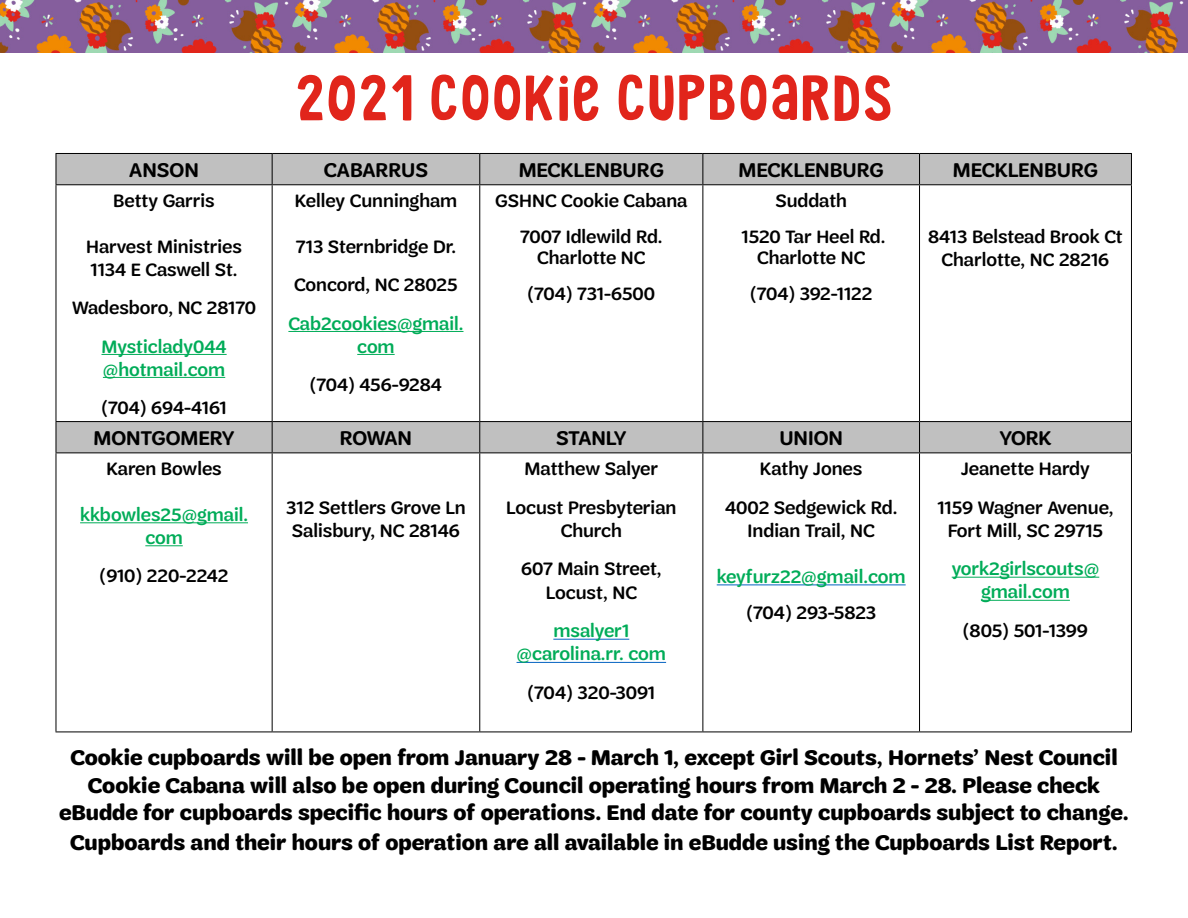
<style>
.page{position:relative;width:1188px;height:918px;background:#fff}
.page>*{position:absolute;margin:0;border:0;box-sizing:border-box;transform-origin:0 0}
.t1{font:57px "Weve Got This 2";color:#e1251b}
.t2{font:700 22.5px/27.6px "Trefoil Sans";color:#000;text-align:center}
.t3{font:600 21.15px "Trefoil Sans";color:#000}
.t4{font:500 19.2px/36px "Trefoil Sans";color:#000;text-align:center}
.t5{font:500 19.2px/23px "Trefoil Sans";color:#00ac58;text-align:center}
</style>
<div class="page">
<img style="left:0;top:0;width:589px;height:53px">
<img style="left:589px;top:0;width:598px;height:53px">
<svg style="left:56px;top:154px;width:1075px;height:298px"></svg>
<hr style="left:55px;top:154px;width:1px;height:30px;background:#000">
<hr style="left:272px;top:153px;width:208px;height:1px;background:#000">
<hr style="left:272px;top:154px;width:1px;height:30px;background:#000">
<hr style="left:480px;top:153px;width:223px;height:1px;background:#000">
<hr style="left:479px;top:154px;width:1px;height:30px;background:#000">
<hr style="left:703px;top:153px;width:217px;height:1px;background:#000">
<hr style="left:702px;top:154px;width:1px;height:30px;background:#000">
<hr style="left:920px;top:153px;width:212px;height:1px;background:#000">
<hr style="left:919px;top:154px;width:1px;height:30px;background:#000">
<hr style="left:1131px;top:154px;width:1px;height:30px;background:#000">
<hr style="left:56px;top:184px;width:216px;height:1px;background:#000">
<hr style="left:55px;top:185px;width:1px;height:236px;background:#000">
<hr style="left:272px;top:184px;width:208px;height:1px;background:#000">
<hr style="left:272px;top:185px;width:1px;height:236px;background:#000">
<hr style="left:480px;top:184px;width:223px;height:1px;background:#000">
<hr style="left:479px;top:185px;width:1px;height:236px;background:#000">
<hr style="left:703px;top:184px;width:217px;height:1px;background:#000">
<hr style="left:702px;top:185px;width:1px;height:236px;background:#000">
<hr style="left:920px;top:184px;width:212px;height:1px;background:#000">
<hr style="left:919px;top:185px;width:1px;height:236px;background:#000">
<hr style="left:1131px;top:185px;width:1px;height:236px;background:#000">
<hr style="left:55px;top:422px;width:1px;height:30px;background:#000">
<hr style="left:272px;top:422px;width:1px;height:30px;background:#000">
<hr style="left:479px;top:422px;width:1px;height:30px;background:#000">
<hr style="left:702px;top:422px;width:1px;height:30px;background:#000">
<hr style="left:919px;top:422px;width:1px;height:30px;background:#000">
<hr style="left:1131px;top:422px;width:1px;height:30px;background:#000">
<hr style="left:56px;top:452px;width:216px;height:1px;background:#000">
<hr style="left:55px;top:453px;width:1px;height:278px;background:#000">
<hr style="left:272px;top:452px;width:208px;height:1px;background:#000">
<hr style="left:272px;top:453px;width:1px;height:278px;background:#000">
<hr style="left:480px;top:452px;width:223px;height:1px;background:#000">
<hr style="left:479px;top:453px;width:1px;height:278px;background:#000">
<hr style="left:703px;top:452px;width:217px;height:1px;background:#000">
<hr style="left:702px;top:453px;width:1px;height:278px;background:#000">
<hr style="left:920px;top:452px;width:212px;height:1px;background:#000">
<hr style="left:919px;top:453px;width:1px;height:278px;background:#000">
<hr style="left:1131px;top:453px;width:1px;height:278px;background:#000">
<hr style="left:56px;top:731px;width:216px;height:1px;background:#000">
<hr style="left:272px;top:731px;width:208px;height:1px;background:#000">
<hr style="left:480px;top:731px;width:223px;height:1px;background:#000">
<hr style="left:703px;top:731px;width:217px;height:1px;background:#000">
<hr style="left:920px;top:731px;width:212px;height:1px;background:#000">
<hr style="left:56px;top:153px;width:216px;height:1px;background:#000">
<hr style="left:56px;top:421px;width:216px;height:1px;background:#000">
<hr style="left:272px;top:421px;width:208px;height:1px;background:#000">
<hr style="left:480px;top:421px;width:223px;height:1px;background:#000">
<hr style="left:703px;top:421px;width:217px;height:1px;background:#000">
<hr style="left:920px;top:421px;width:212px;height:1px;background:#000">
<hr style="left:101px;top:354px;width:126px;height:1px;background:#00ac58">
<hr style="left:103px;top:377px;width:122px;height:1px;background:#00ac58">
<hr style="left:288px;top:331px;width:176px;height:1px;background:#00ac58">
<hr style="left:357px;top:354px;width:38px;height:1px;background:#00ac58">
<hr style="left:80px;top:522px;width:168px;height:1px;background:#00ac58">
<hr style="left:145px;top:545px;width:38px;height:1px;background:#00ac58">
<hr style="left:553px;top:639px;width:76px;height:1px;background:#0563c1">
<hr style="left:517px;top:662px;width:149px;height:1px;background:#0563c1">
<hr style="left:717px;top:584px;width:189px;height:1px;background:#0563c1">
<hr style="left:952px;top:577px;width:147px;height:1px;background:#00ac58">
<hr style="left:981px;top:600px;width:89px;height:1px;background:#00ac58">
<h1 class="t1" style="left:295px;top:71px;width:600px">2021 COOKIE CUPBOARDS</h1>
<p class="t3" style="left:129px;top:158px;width:71px">ANSON</p>
<p class="t3" style="left:324px;top:158px;width:106px">CABARRUS</p>
<p class="t3" style="left:519px;top:158px;width:147px">MECKLENBURG</p>
<p class="t3" style="left:739px;top:158px;width:147px">MECKLENBURG</p>
<p class="t3" style="left:953px;top:158px;width:147px">MECKLENBURG</p>
<p class="t4" style="left:113px;top:182px;width:103px">Betty Garris</p>
<p class="t4" style="left:86px;top:235px;width:157px;line-height:23px;text-align:left">Harvest Ministries<br>1134 E Caswell St.</p>
<p class="t4" style="left:72px;top:290px;width:185px">Wadesboro, NC 28170</p>
<p class="t5" style="left:101px;top:335px;width:127px;text-align:left">Mysticlady044 @hotmail.com</p>
<p class="t4" style="left:101px;top:390px;width:127px">(704) 694-4161</p>
<p class="t4" style="left:295px;top:182px;width:164px">Kelley Cunningham</p>
<p class="t4" style="left:294px;top:227px;width:165px;line-height:38.4px;text-align:left">713 Sternbridge Dr.<br>Concord, NC 28025</p>
<p class="t5" style="left:288px;top:312px;width:177px">Cab2cookies@gmail. com</p>
<p class="t4" style="left:310px;top:367px;width:134px">(704) 456-9284</p>
<p class="t4" style="left:742px;top:182px;width:145px">Suddath<br>1520 Tar Heel Rd.</p>
<p class="t4" style="left:750px;top:239px;width:124px">Charlotte NC (704) 392-1122</p>
<p class="t4" style="left:495px;top:183px;width:194px">GSHNC Cookie Cabana<br>7007 Idlewild Rd.</p>
<p class="t4" style="left:527px;top:239px;width:129px">Charlotte NC (704) 731-6500</p>
<p class="t4" style="left:928px;top:225px;width:196px;line-height:22.8px">8413 Belstead Brook Ct<br>Charlotte, NC 28216</p>
<p class="t3" style="left:93px;top:426px;width:143px">MONTGOMERY</p>
<p class="t3" style="left:340px;top:426px;width:74px">ROWAN</p>
<p class="t3" style="left:556px;top:426px;width:72px">STANLY</p>
<p class="t3" style="left:779px;top:426px;width:65px">UNION</p>
<p class="t3" style="left:1000px;top:426px;width:54px">YORK</p>
<p class="t4" style="left:106px;top:451px;width:117px">Karen Bowles</p>
<p class="t5" style="left:80px;top:503px;width:169px">kkbowles25@gmail. com</p>
<p class="t4" style="left:100px;top:558px;width:130px">(910) 220-2242</p>
<p class="t4" style="left:506px;top:449px;width:172px;line-height:38.5px">Matthew Salyer<br>Locust Presbyterian</p>
<p class="t4" style="left:521px;top:511px;width:142px;line-height:38.5px">Church<br>607 Main Street,</p>
<p class="t4" style="left:546px;top:574px;width:93px">Locust, NC</p>
<p class="t5" style="left:517px;top:619px;width:151px">msalyer1 @carolina.rr. com</p>
<p class="t4" style="left:527px;top:675px;width:129px">(704) 320-3091</p>
<p class="t4" style="left:725px;top:449px;width:174px;line-height:38.5px">Kathy Jones<br>4002 Sedgewick Rd.</p>
<p class="t4" style="left:748px;top:512px;width:129px">Indian Trail, NC</p>
<p class="t5" style="left:717px;top:565px;width:190px">keyfurz22@gmail.com</p>
<p class="t4" style="left:746px;top:595px;width:131px">(704) 293-5823</p>
<p class="t4" style="left:937px;top:449px;width:178px;line-height:38.5px">Jeanette Hardy<br>1159 Wagner Avenue,</p>
<p class="t4" style="left:948px;top:512px;width:157px">Fort Mill, SC 29715</p>
<p class="t5" style="left:952px;top:557px;width:149px">york2girlscouts@ gmail.com</p>
<p class="t4" style="left:963px;top:613px;width:127px">(805) 501-1399</p>
<p class="t4" style="left:286px;top:496px;width:181px;line-height:23.2px;text-align:left">312 Settlers Grove Ln<br>Salisbury, NC 28146</p>
<p class="t2" style="left:59px;top:744px;width:1071px">Cookie cupboards will be open from January 28 - March 1, except Girl Scouts, Hornets’ Nest Council<br>Cookie Cabana will also be open during Council operating hours from March 2 - 28. Please check eBudde for cupboards specific hours of operations. End date for county cupboards subject to change.</p>
<p class="t2" style="left:70px;top:829px;width:1049px">Cupboards and their hours of operation are all available in eBudde using the Cupboards List Report.</p>
</div>
